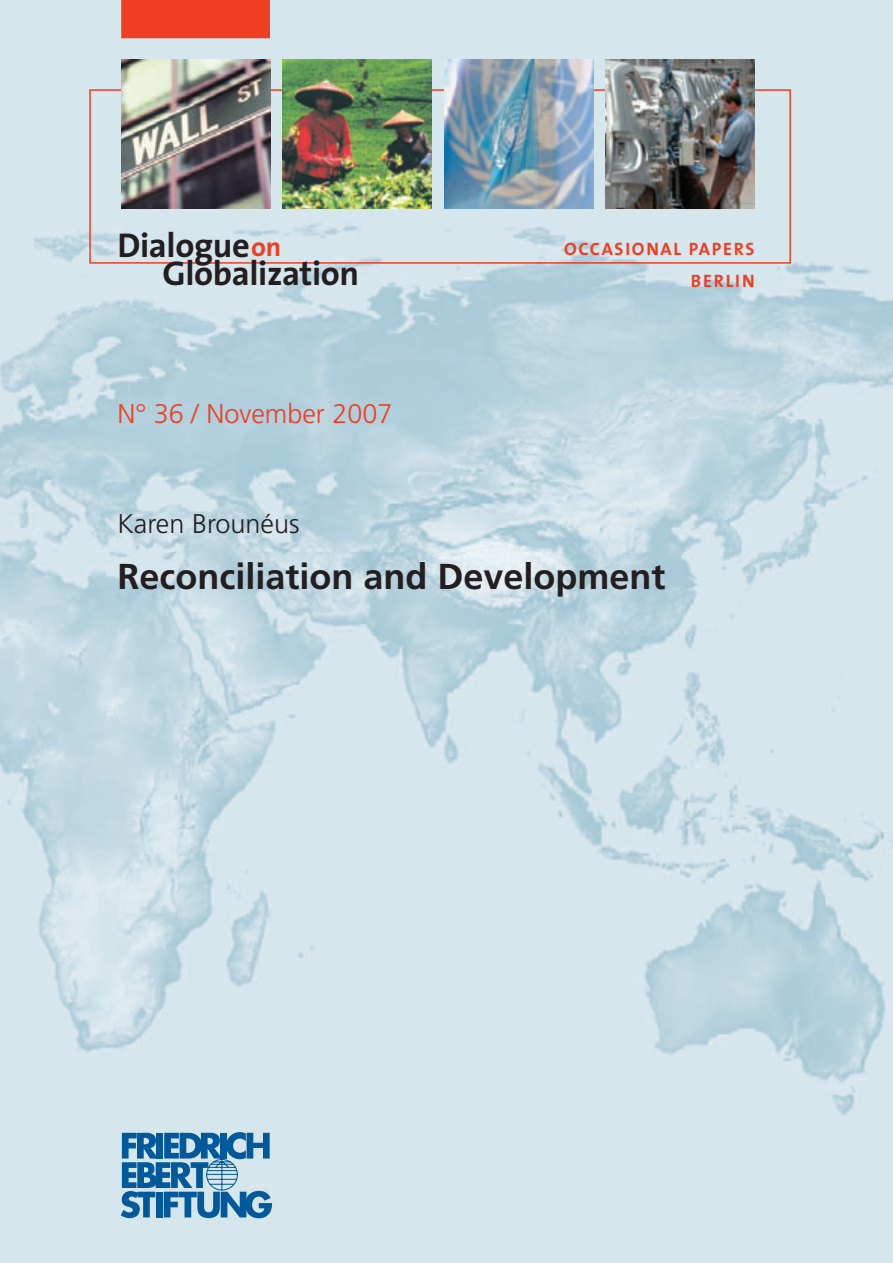
<style>
.page{position:relative;width:893px;height:1263px;background:#fff}
.page>*{position:absolute;margin:0;border:0;box-sizing:border-box;transform-origin:0 0}
.t1{font:700 36px "Frutiger";color:#231f20}
.t2{font:700 34.5px/28.7px "The Sans";letter-spacing:-.01em;color:#231f20}
.t3{font:300 27px "Frutiger";color:#ef3e22}
.t4{font:300 27px "Frutiger";color:#231f20}
.t5{font:700 27px "The Sans";color:#ef3e22}
.t6{font:700 18px/32.5px "The Sans";letter-spacing:.095em;color:#ef3e22;text-align:right}
</style>
<div class="page">
<img style="left:0;top:0;width:893px;height:1263px">
<div style="left:89px;top:89px;width:702px;height:175px;border:2px solid #ef3e22"></div>
<div style="left:121px;top:0;width:149px;height:38px;background:#ef3e22"></div>
<img style="left:121px;top:60px;width:149px;height:148px">
<img style="left:283px;top:60px;width:149px;height:148px">
<img style="left:444px;top:60px;width:149px;height:148px">
<img style="left:606px;top:60px;width:149px;height:148px">
<svg style="left:121px;top:1132px;width:151px;height:86px;background:#5f97bf"></svg>
<p class="t2" style="left:162px;top:234px;width:198px;text-indent:-45px">Dialogue<br>Globalization</p>
<p class="t5" style="left:251px;top:235px;width:32px">on</p>
<p class="t6" style="left:564px;top:234px;width:192px">OCCASIONAL PAPERS<br>BERLIN</p>
<p class="t3" style="left:117px;top:402px;width:276px">N° 36 / November 2007</p>
<p class="t4" style="left:117px;top:512px;width:184px">Karen Brounéus</p>
<p class="t1" style="left:117px;top:562px;width:550px">Reconciliation and Development</p>
</div>
